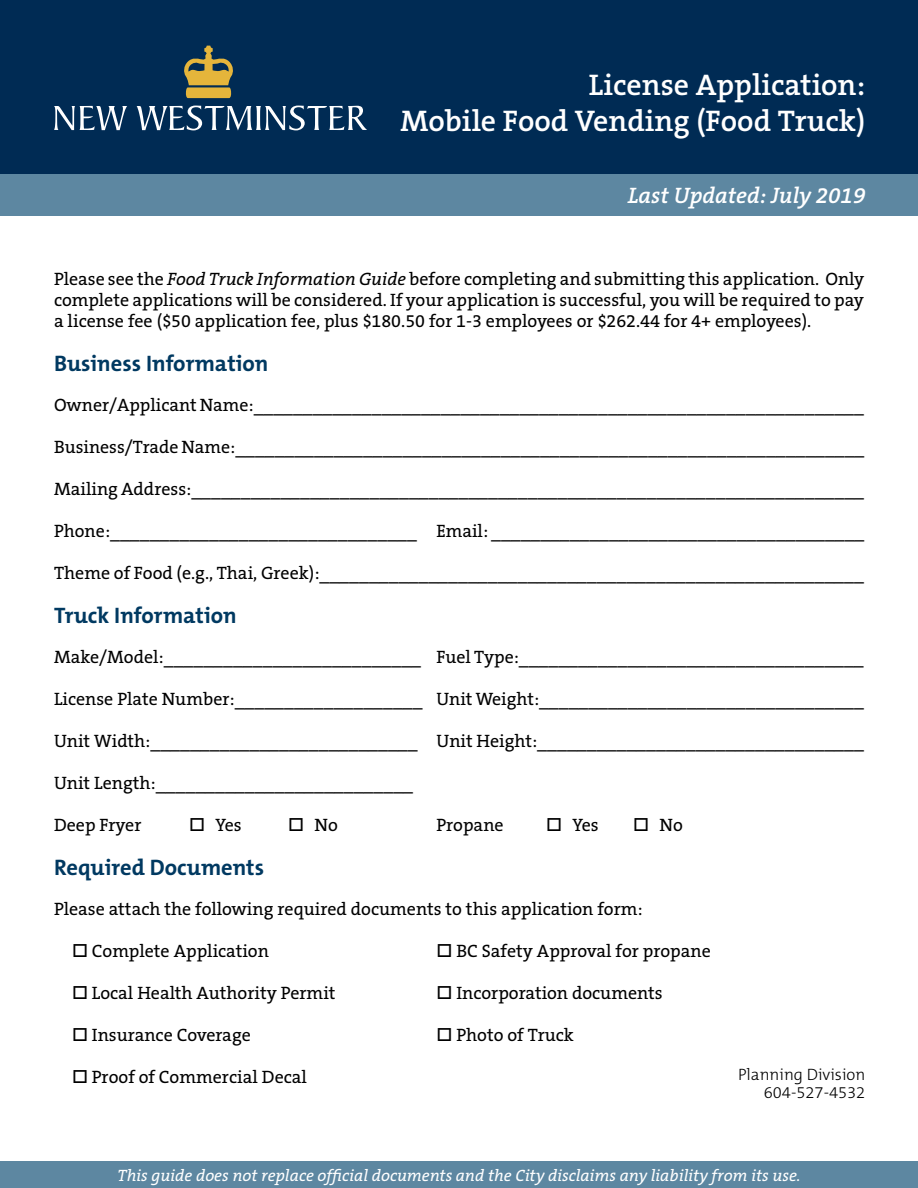
<style>
.page{position:relative;width:918px;height:1188px;background:#fff}
.page>*{position:absolute;margin:0;border:0;box-sizing:border-box;transform-origin:0 0}
.Title_-_Extra{font:600 30px/36px "The Serif B6";color:#fff;text-align:right}
.Subheading{font:700 22.5px "The Mix B7";color:#003961}
.Date{font:italic 600 22.5px "The Serif B6";color:#fff}
.Body_Copy{font:18px/21px "The Serif B5 Plain";color:#000;text-align:justify}
.t1{font:italic 16.5px "The Serif B5 Plain";color:#fff}
.For_More_Info{font:300 16.5px "The Mix B3";color:#000}
.s1{font-style:italic}
</style>
<div class="page">
<div style="left:0;top:0;width:918px;height:174px;background:#002b54"></div>
<div style="left:0;top:174px;width:918px;height:42px;background:#5d87a1"></div>
<svg style="left:54px;top:106px;width:313px;height:24px"></svg>
<svg style="left:184px;top:46px;width:49px;height:52px"></svg>
<div style="left:0;top:1161px;width:918px;height:27px;background:#5d87a1"></div>
<p class="Title_-_Extra" style="left:400px;top:67px;width:466px">License Application:<br>Mobile Food Vending (Food Truck)</p>
<p class="Date" style="left:628px;top:183px;width:239px">Last Updated: July 2019</p>
<p class="Body_Copy" style="left:54px;top:269px;width:812px">Please see the <span class="s1">Food Truck Information Guide</span> before completing and submitting this application. Only complete applications will be considered. If your application is successful, you will be required to pay a license fee ($50 application fee, plus $180.50 for 1-3 employees or $262.44 for 4+ employees).</p>
<p class="Subheading" style="left:54px;top:351px;width:216px">Business Information</p>
<p class="Body_Copy" style="left:54px;top:395px;width:811px">Owner/Applicant Name:______________________________________________________________</p>
<p class="Body_Copy" style="left:54px;top:437px;width:812px">Business/Trade Name:________________________________________________________________</p>
<p class="Body_Copy" style="left:54px;top:479px;width:812px">Mailing Address:____________________________________________________________________</p>
<p class="Body_Copy" style="left:54px;top:521px;width:812px">Phone:_______________________________ Email: ______________________________________</p>
<p class="Body_Copy" style="left:54px;top:563px;width:812px">Theme of Food (e.g., Thai, Greek):_______________________________________________________</p>
<p class="Subheading" style="left:54px;top:603px;width:184px">Truck Information</p>
<p class="Body_Copy" style="left:54px;top:647px;width:811px">Make/Model:__________________________ Fuel Type:___________________________________</p>
<p class="Body_Copy" style="left:54px;top:689px;width:811px">License Plate Number:___________________ Unit Weight:_________________________________</p>
<p class="Body_Copy" style="left:54px;top:731px;width:812px">Unit Width:___________________________ Unit Height:_________________________________</p>
<p class="Body_Copy" style="left:54px;top:773px;width:361px">Unit Length:__________________________</p>
<p class="Body_Copy" style="left:54px;top:815px;width:89px">Deep Fryer</p>
<p class="Body_Copy" style="left:189px;top:815px;width:54px">□ Yes</p>
<p class="Body_Copy" style="left:288px;top:815px;width:51px">□ No</p>
<p class="Body_Copy" style="left:437px;top:815px;width:69px">Propane</p>
<p class="Body_Copy" style="left:546px;top:815px;width:54px">□ Yes</p>
<p class="Body_Copy" style="left:633px;top:815px;width:51px">□ No</p>
<p class="Subheading" style="left:54px;top:855px;width:212px">Required Documents</p>
<p class="Body_Copy" style="left:54px;top:899px;width:590px">Please attach the following required documents to this application form:</p>
<p class="Body_Copy" style="left:72px;top:941px;width:198px">□ Complete Application</p>
<p class="Body_Copy" style="left:436px;top:941px;width:276px">□ BC Safety Approval for propane</p>
<p class="Body_Copy" style="left:72px;top:983px;width:265px">□ Local Health Authority Permit</p>
<p class="Body_Copy" style="left:436px;top:983px;width:228px">□ Incorporation documents</p>
<p class="Body_Copy" style="left:72px;top:1025px;width:180px">□ Insurance Coverage</p>
<p class="Body_Copy" style="left:436px;top:1025px;width:139px">□ Photo of Truck</p>
<p class="Body_Copy" style="left:72px;top:1067px;width:237px">□ Proof of Commercial Decal</p>
<p class="For_More_Info" style="left:738px;top:1066px;width:129px">Planning Division</p>
<p class="For_More_Info" style="left:764px;top:1084px;width:103px">604-527-4532</p>
<p class="t1" style="left:117px;top:1166px;width:685px">This guide does not replace official documents and the City disclaims any liability from its use.</p>
</div>
